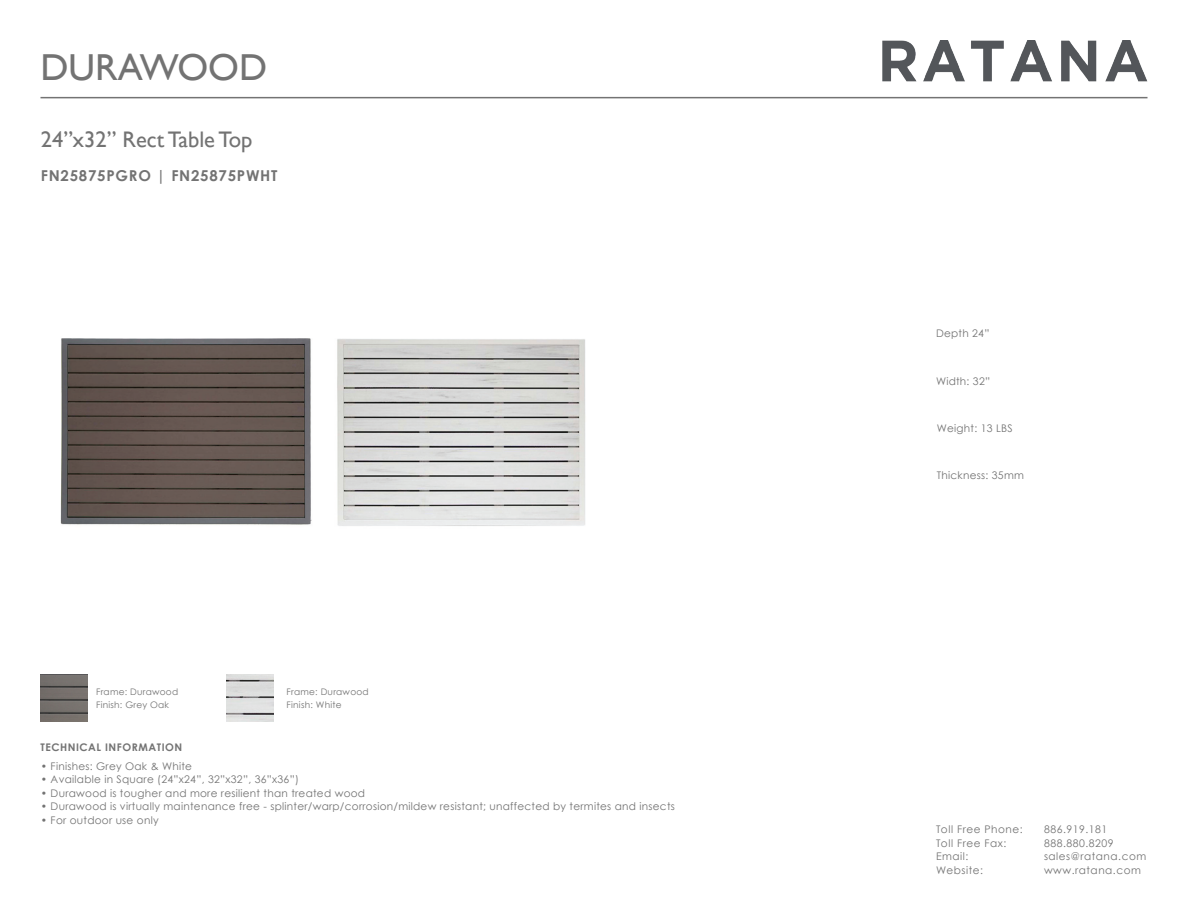
<style>
.page{position:relative;width:1188px;height:918px;background:#fff}
.page>*{position:absolute;margin:0;border:0;box-sizing:border-box;transform-origin:0 0}
.t1{font:37.5px "Gill Sans";color:#737373}
.t2{font:22.5px "Gill Sans";color:#737373}
.t3{font:700 15px "Century Gothic";letter-spacing:.05em;color:#737373}
.t4{font:10.5px "Century Gothic";letter-spacing:.025em;color:#737373}
.t5{font:10.5px "Century Gothic";letter-spacing:.05em;color:#737373}
.t6{font:700 10.5px "Century Gothic";letter-spacing:.05em;color:#737373}
.t7{font:9px/13.5px "Century Gothic";letter-spacing:.025em;color:#737373}
</style>
<div class="page">
<img style="left:883px;top:40px;width:264px;height:41px">
<hr style="left:40px;top:97px;width:1108px;height:1px;background:#737373">
<img style="left:40px;top:675px;width:48px;height:47px">
<img style="left:226px;top:675px;width:47px;height:47px">
<img style="left:60px;top:338px;width:526px;height:188px">
<h1 class="t1" style="left:40px;top:45px;width:228px">DURAWOOD</h1>
<h2 class="t2" style="left:41px;top:126px;width:213px">24”x32” Rect Table Top</h2>
<h3 class="t3" style="left:41px;top:164px;width:238px">FN25875PGRO | FN25875PWHT</h3>
<p class="t7" style="left:96px;top:685px;width:84px">Frame: Durawood<br>Finish: Grey Oak</p>
<p class="t7" style="left:287px;top:685px;width:84px">Frame: Durawood<br>Finish: White</p>
<p class="t6" style="left:40px;top:739px;width:143px">TECHNICAL INFORMATION</p>
<p class="t4" style="left:41px;top:758px;width:153px">• Finishes: Grey Oak &amp; White</p>
<p class="t4" style="left:41px;top:772px;width:260px">• Available in Square (24”x24”, 32”x32”, 36”x36”)</p>
<p class="t4" style="left:41px;top:785px;width:326px">• Durawood is tougher and more resilient than treated wood</p>
<p class="t4" style="left:41px;top:799px;width:636px">• Durawood is virtually maintenance free - splinter/warp/corrosion/mildew resistant; unaffected by termites and insects</p>
<p class="t4" style="left:41px;top:812px;width:119px">• For outdoor use only</p>
<p class="t4" style="left:936px;top:326px;width:55px">Depth 24”</p>
<p class="t4" style="left:936px;top:374px;width:56px">Width: 32”</p>
<p class="t4" style="left:937px;top:421px;width:77px">Weight: 13 LBS</p>
<p class="t4" style="left:937px;top:468px;width:89px">Thickness: 35mm</p>
<p class="t5" style="left:936px;top:822px;width:88px">Toll Free Phone:</p>
<p class="t5" style="left:1044px;top:822px;width:65px">886.919.181</p>
<p class="t5" style="left:936px;top:836px;width:72px">Toll Free Fax:</p>
<p class="t5" style="left:1044px;top:836px;width:71px">888.880.8209</p>
<p class="t4" style="left:936px;top:849px;width:34px">Email:</p>
<p class="t5" style="left:1044px;top:849px;width:104px">sales@ratana.com</p>
<p class="t5" style="left:936px;top:863px;width:49px">Website:</p>
<p class="t5" style="left:1044px;top:863px;width:98px">www.ratana.com</p>
</div>
